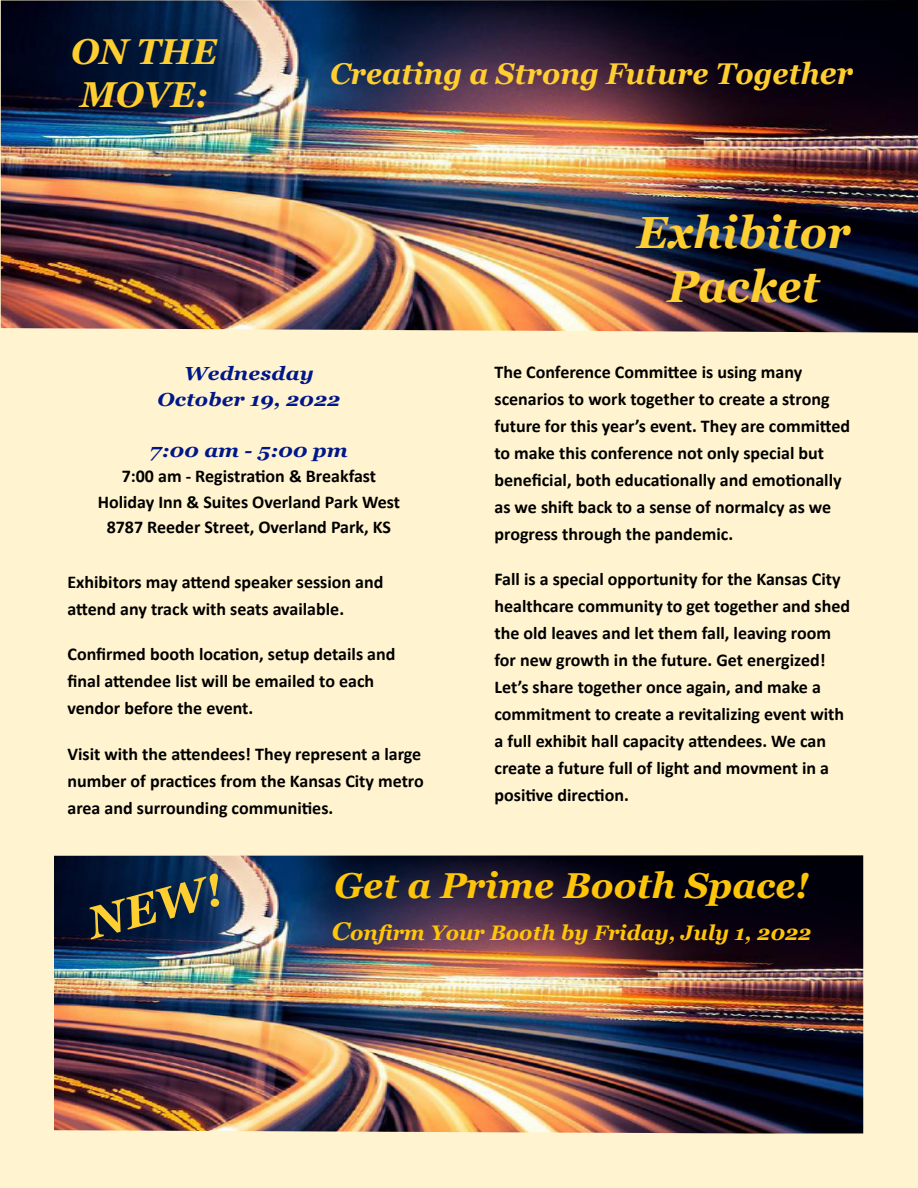
<style>
.page{position:relative;width:918px;height:1188px;background:#fff}
.page>*{position:absolute;margin:0;border:0;box-sizing:border-box;transform-origin:0 0}
.t1{font:italic 700 45px/54px "Georgia";color:#ffce31;text-align:center;scale:.96 1}
.t2{font:italic 700 45px "Georgia";color:#ffce31}
.t3{font:italic 700 36px "Georgia";color:#ffc509}
.t4{font:italic 700 36px/43.2px "Georgia";color:#ffce31;scale:.96 1}
.t5{font:italic 700 30px "Georgia";color:#ffce31;scale:.96 1}
.t6{font:italic 700 21px "Georgia";color:#ffc509}
.t7{font:italic 700 18.9px/25.5px "Georgia";color:#001789;text-align:center;scale:1.11 1}
.t8{font:700 18px/27px "Calibri";color:#000}
.s1{font-size:31.5px}
.s2{font-size:25.5px}
</style>
<div class="page">
<div style="left:1px;top:0;width:917px;height:1188px;background:#fff4cf"></div>
<img style="left:54px;top:855px;width:809px;height:278px">
<img style="left:1px;top:0;width:917px;height:333px">
<p class="t4" style="left:71px;top:30px;width:153px">ON THE<br>MOVE:</p>
<p class="t5" style="left:330px;top:54px;width:546px">Creating a Strong Future Togeth<span class="s1">er</span></p>
<p class="t1" style="left:637px;top:205px;width:224px">Exhibitor<br>Packet</p>
<p class="t7" style="left:158px;top:361px;width:166px">Wednesday<br>October 19, 2022</p>
<p class="t7" style="left:150px;top:438px;width:180px">7:00 am - 5:00 pm</p>
<p class="t8" style="left:122px;top:463px;width:256px">7:00 am - Registration &amp; Breakfast</p>
<p class="t8" style="left:98px;top:489px;width:304px;line-height:25.5px;text-align:center">Holiday Inn &amp; Suites Overland Park West<br>8787 Reeder Street, Overland Park, KS</p>
<p class="t8" style="left:68px;top:568px;width:318px">Exhibitors may attend speaker session and attend any track with seats available.</p>
<p class="t8" style="left:68px;top:641px;width:330px">Confirmed booth location, setup details and final attendee list will be emailed to each vendor before the event.</p>
<p class="t8" style="left:68px;top:740px;width:358px">Visit with the attendees! They represent a large number of practices from the Kansas City metro area and surrounding communities.</p>
<p class="t8" style="left:495px;top:358px;width:357px">The Conference Committee is using many scenarios to work together to create a strong future for this year’s event. They are committed to make this conference not only special but beneficial, both educationally and emotionally as we shift back to a sense of normalcy as we progress through the pandemic.</p>
<p class="t8" style="left:495px;top:566px;width:357px">Fall is a special opportunity for the Kansas City healthcare community to get together and shed the old leaves and let them fall, leaving room for new growth in the future. Get energized!<br>Let’s share together once again, and make a commitment to create a revitalizing event with a full exhibit hall capacity attendees. We can create a future full of light and movment in a positive direction.</p>
<p class="t2" style="left:81px;top:896px;width:139px;rotate:-15deg">NEW!</p>
<p class="t3" style="left:334px;top:862px;width:476px">Get a Prime Booth Space!</p>
<p class="t6" style="left:332px;top:919px;width:481px"><span class="s2">C</span>onfirm Your Booth by Friday, July 1, 2022</p>
</div>
